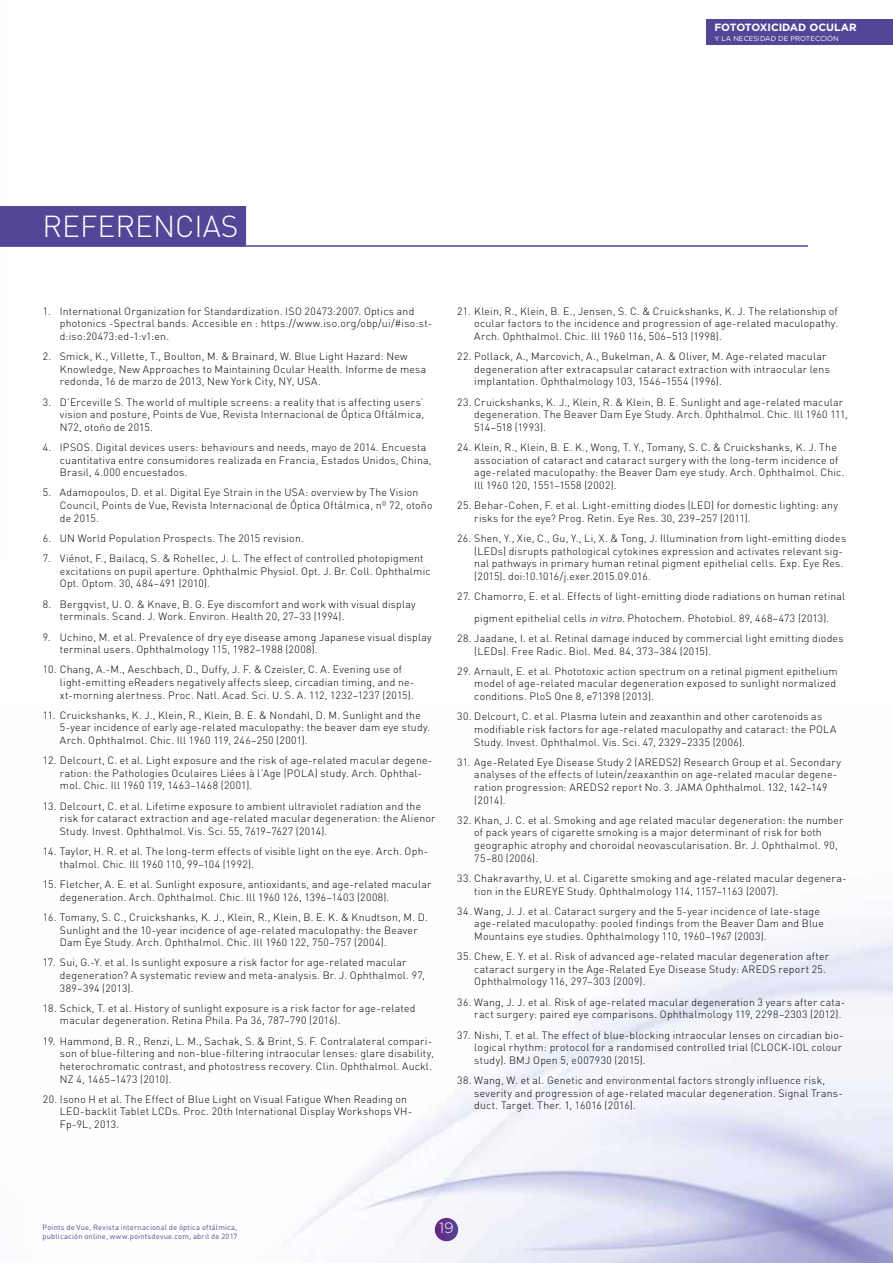
<style>
.page{position:relative;width:893px;height:1263px;background:#fff}
.page>*{position:absolute;margin:0;border:0;box-sizing:border-box;transform-origin:0 0}
.t1{font:300 30px "DIN";color:#fff}
.t2{font:300 15px "Gotham";color:#fff}
.t3{font:300 10.5px/12.6px "DIN";letter-spacing:.02em;color:#000}
.t4{font:700 10.5px "Gotham";color:#fff}
.t5{font:7.5px/9px "DIN";letter-spacing:.025em;color:#554596}
.t6{font:7.05px "Gotham";color:#fff}
.s1{font-style:italic}
</style>
<div class="page">
<svg style="left:435px;top:1218px;width:23px;height:23px"></svg>
<div style="left:706px;top:19px;width:187px;height:26px;background:#554596"></div>
<hr style="left:0;top:245px;width:808px;height:2px;background:#554596">
<div style="left:0;top:206px;width:246px;height:40px;background:#554596"></div>
<p class="t4" style="left:714px;top:20px;width:144px">FOTOTOXICIDAD OCULAR</p>
<p class="t6" style="left:714px;top:34px;width:126px">Y LA NECESIDAD DE PROTECCIÓN</p>
<h1 class="t1" style="left:43px;top:207px;width:197px">REFERENCIAS</h1>
<p class="t3" style="left:60px;top:304px;width:374px;text-indent:-17px">1. International Organization for Standardization. ISO 20473:2007. Optics and photonics -Spectral bands. Accesible en : https://www.iso.org/obp/ui/#iso:st&shy;d:iso:20473:ed-1:v1:en.</p>
<p class="t3" style="left:60px;top:350px;width:368px;text-indent:-17px">2. Smick, K., Villette, T., Boulton, M. &amp; Brainard, W. Blue Light Hazard: New<br>Knowledge, New Approaches to Maintaining Ocular Health. Informe de mesa redonda, 16 de marzo de 2013, New York City, NY, USA.</p>
<p class="t3" style="left:60px;top:395px;width:366px;text-align:justify;text-indent:-17px">3. D’Erceville S. The world of multiple screens: a reality that is affecting users’ vision and posture, Points de Vue, Revista Internacional de Óptica Oftálmica, N72, otoño de 2015.</p>
<p class="t3" style="left:60px;top:441px;width:373px;text-indent:-17px">4. IPSOS. Digital devices users: behaviours and needs, mayo de 2014. Encuesta cuantitativa entre consumidores realizada en Francia, Estados Unidos, China,<br>Brasil, 4.000 encuestados.</p>
<p class="t3" style="left:60px;top:486px;width:374px;text-indent:-17px">5. Adamopoulos, D. et al. Digital Eye Strain in the USA: overview by The Vision<br>Council, Points de Vue, Revista Internacional de Óptica Oftálmica, nº 72, otoño de 2015.</p>
<p class="t3" style="left:43px;top:532px;width:263px">6. UN World Population Prospects. The 2015 revision.</p>
<p class="t3" style="left:60px;top:552px;width:372px;text-indent:-17px">7. Viénot, F., Bailacq, S. &amp; Rohellec, J. L. The effect of controlled photopigment excitations on pupil aperture. Ophthalmic Physiol. Opt. J. Br. Coll. Ophthalmic<br>Opt. Optom. 30, 484–491 (2010).</p>
<p class="t3" style="left:60px;top:597px;width:357px;text-indent:-17px">8. Bergqvist, U. O. &amp; Knave, B. G. Eye discomfort and work with visual display terminals. Scand. J. Work. Environ. Health 20, 27–33 (1994).</p>
<p class="t3" style="left:60px;top:630px;width:373px;text-indent:-17px">9. Uchino, M. et al. Prevalence of dry eye disease among Japanese visual display terminal users. Ophthalmology 115, 1982–1988 (2008).</p>
<p class="t3" style="left:60px;top:663px;width:356px;text-indent:-17px">10. Chang, A.-M., Aeschbach, D., Duffy, J. F. &amp; Czeisler, C. A. Evening use of light-emitting eReaders negatively affects sleep, circadian timing, and ne&shy;xt-morning alertness. Proc. Natl. Acad. Sci. U. S. A. 112, 1232–1237 (2015).</p>
<p class="t3" style="left:60px;top:709px;width:372px;text-indent:-17px">11. Cruickshanks, K. J., Klein, R., Klein, B. E. &amp; Nondahl, D. M. Sunlight and the<br>5-year incidence of early age-related maculopathy: the beaver dam eye study.<br>Arch. Ophthalmol. Chic. Ill 1960 119, 246–250 (2001).</p>
<p class="t3" style="left:60px;top:754px;width:374px;text-indent:-17px">12. Delcourt, C. et al. Light exposure and the risk of age-related macular degene&shy;ration: the Pathologies Oculaires Liées à l’Age (POLA) study. Arch. Ophthal&shy;mol. Chic. Ill 1960 119, 1463–1468 (2001).</p>
<p class="t3" style="left:60px;top:799px;width:377px;text-indent:-17px">13. Delcourt, C. et al. Lifetime exposure to ambient ultraviolet radiation and the risk for cataract extraction and age-related macular degeneration: the Alienor<br>Study. Invest. Ophthalmol. Vis. Sci. 55, 7619–7627 (2014).</p>
<p class="t3" style="left:60px;top:845px;width:370px;text-indent:-17px">14. Taylor, H. R. et al. The long-term effects of visible light on the eye. Arch. Oph&shy;thalmol. Chic. Ill 1960 110, 99–104 (1992).</p>
<p class="t3" style="left:60px;top:878px;width:373px;text-indent:-17px">15. Fletcher, A. E. et al. Sunlight exposure, antioxidants, and age-related macular degeneration. Arch. Ophthalmol. Chic. Ill 1960 126, 1396–1403 (2008).</p>
<p class="t3" style="left:60px;top:911px;width:369px;text-indent:-17px">16. Tomany, S. C., Cruickshanks, K. J., Klein, R., Klein, B. E. K. &amp; Knudtson, M. D.<br>Sunlight and the 10-year incidence of age-related maculopathy: the Beaver<br>Dam Eye Study. Arch. Ophthalmol. Chic. Ill 1960 122, 750–757 (2004).</p>
<p class="t3" style="left:60px;top:956px;width:367px;text-indent:-17px">17. Sui, G.-Y. et al. Is sunlight exposure a risk factor for age-related macular degeneration? A systematic review and meta-analysis. Br. J. Ophthalmol. 97,<br>389–394 (2013).</p>
<p class="t3" style="left:60px;top:1002px;width:357px;text-indent:-17px">18. Schick, T. et al. History of sunlight exposure is a risk factor for age-related macular degeneration. Retina Phila. Pa 36, 787–790 (2016).</p>
<p class="t3" style="left:60px;top:1034px;width:376px;text-indent:-17px">19. Hammond, B. R., Renzi, L. M., Sachak, S. &amp; Brint, S. F. Contralateral compari&shy;son of blue-filtering and non-blue-filtering intraocular lenses: glare disability, heterochromatic contrast, and photostress recovery. Clin. Ophthalmol. Auckl.<br>NZ 4, 1465–1473 (2010).</p>
<p class="t3" style="left:60px;top:1092px;width:354px;text-indent:-17px">20. Isono H et al. The Effect of Blue Light on Visual Fatigue When Reading on<br>LED-backlit Tablet LCDs. Proc. 20th International Display Workshops VH-<br>Fp-9L, 2013.</p>
<p class="t3" style="left:474px;top:304px;width:365px;text-align:justify;text-indent:-17px">21. Klein, R., Klein, B. E., Jensen, S. C. &amp; Cruickshanks, K. J. The relationship of ocular factors to the incidence and progression of age-related maculopathy.<br>Arch. Ophthalmol. Chic. Ill 1960 116, 506–513 (1998).</p>
<p class="t3" style="left:474px;top:350px;width:357px;text-indent:-17px">22. Pollack, A., Marcovich, A., Bukelman, A. &amp; Oliver, M. Age-related macular degeneration after extracapsular cataract extraction with intraocular lens implantation. Ophthalmology 103, 1546–1554 (1996).</p>
<p class="t3" style="left:474px;top:395px;width:375px;text-indent:-17px">23. Cruickshanks, K. J., Klein, R. &amp; Klein, B. E. Sunlight and age-related macular degeneration. The Beaver Dam Eye Study. Arch. Ophthalmol. Chic. Ill 1960 111,<br>514–518 (1993).</p>
<p class="t3" style="left:474px;top:441px;width:372px;text-indent:-17px">24. Klein, R., Klein, B. E. K., Wong, T. Y., Tomany, S. C. &amp; Cruickshanks, K. J. The association of cataract and cataract surgery with the long-term incidence of age-related maculopathy: the Beaver Dam eye study. Arch. Ophthalmol. Chic.<br>Ill 1960 120, 1551–1558 (2002).</p>
<p class="t3" style="left:474px;top:499px;width:365px;text-indent:-17px">25. Behar-Cohen, F. et al. Light-emitting diodes (LED) for domestic lighting: any risks for the eye? Prog. Retin. Eye Res. 30, 239–257 (2011).</p>
<p class="t3" style="left:474px;top:532px;width:373px;text-indent:-17px">26. Shen, Y., Xie, C., Gu, Y., Li, X. &amp; Tong, J. Illumination from light-emitting diodes (LEDs) disrupts pathological cytokines expression and activates relevant sig&shy;nal pathways in primary human retinal pigment epithelial cells. Exp. Eye Res. (2015). doi:10.1016/j.exer.2015.09.016.</p>
<p class="t3" style="left:457px;top:585px;width:389px;line-height:21.8px;text-align:center">27. Chamorro, E. et al. Effects of light-emitting diode radiations on human retinal pigment epithelial cells <span class="s1">in vitro</span>. Photochem. Photobiol. 89, 468–473 (2013).</p>
<p class="t3" style="left:474px;top:632px;width:371px;text-indent:-17px">28. Jaadane, I. et al. Retinal damage induced by commercial light emitting diodes (LEDs). Free Radic. Biol. Med. 84, 373–384 (2015).</p>
<p class="t3" style="left:474px;top:665px;width:365px;text-indent:-17px">29. Arnault, E. et al. Phototoxic action spectrum on a retinal pigment epithelium model of age-related macular degeneration exposed to sunlight normalized conditions. PloS One 8, e71398 (2013).</p>
<p class="t3" style="left:474px;top:710px;width:364px;text-indent:-17px">30. Delcourt, C. et al. Plasma lutein and zeaxanthin and other carotenoids as modifiable risk factors for age-related maculopathy and cataract: the POLA<br>Study. Invest. Ophthalmol. Vis. Sci. 47, 2329–2335 (2006).</p>
<p class="t3" style="left:474px;top:756px;width:368px;text-indent:-17px">31. Age-Related Eye Disease Study 2 (AREDS2) Research Group et al. Secondary analyses of the effects of lutein/zeaxanthin on age-related macular degene&shy;ration progression: AREDS2 report No. 3. JAMA Ophthalmol. 132, 142–149 (2014).</p>
<p class="t3" style="left:474px;top:814px;width:371px;text-indent:-17px">32. Khan, J. C. et al. Smoking and age related macular degeneration: the number of pack years of cigarette smoking is a major determinant of risk for both geographic atrophy and choroidal neovascularisation. Br. J. Ophthalmol. 90, 75–80 (2006).</p>
<p class="t3" style="left:474px;top:872px;width:374px;text-indent:-17px">33. Chakravarthy, U. et al. Cigarette smoking and age-related macular degenera&shy;tion in the EUREYE Study. Ophthalmology 114, 1157–1163 (2007).</p>
<p class="t3" style="left:474px;top:904px;width:351px;text-indent:-17px">34. Wang, J. J. et al. Cataract surgery and the 5-year incidence of late-stage age-related maculopathy: pooled findings from the Beaver Dam and Blue<br>Mountains eye studies. Ophthalmology 110, 1960–1967 (2003).</p>
<p class="t3" style="left:474px;top:950px;width:356px;text-indent:-17px">35. Chew, E. Y. et al. Risk of advanced age-related macular degeneration after cataract surgery in the Age-Related Eye Disease Study: AREDS report 25.<br>Ophthalmology 116, 297–303 (2009).</p>
<p class="t3" style="left:474px;top:995px;width:372px;text-indent:-17px">36. Wang, J. J. et al. Risk of age-related macular degeneration 3 years after cata&shy;ract surgery: paired eye comparisons. Ophthalmology 119, 2298–2303 (2012).</p>
<p class="t3" style="left:474px;top:1028px;width:371px;text-indent:-17px">37. Nishi, T. et al. The effect of blue-blocking intraocular lenses on circadian bio&shy;logical rhythm: protocol for a randomised controlled trial (CLOCK-IOL colour study). BMJ Open 5, e007930 (2015).</p>
<p class="t3" style="left:474px;top:1074px;width:370px;text-indent:-17px">38. Wang, W. et al. Genetic and environmental factors strongly influence risk, severity and progression of age-related macular degeneration. Signal Trans&shy;duct. Target. Ther. 1, 16016 (2016).</p>
<p class="t5" style="left:43px;top:1222px;width:196px">Points de Vue, Revista internacional de óptica oftálmica, publicación online, www.pointsdevue.com, abril de 2017</p>
<h2 class="t2" style="left:439px;top:1218px;width:16px">19</h2>
</div>
